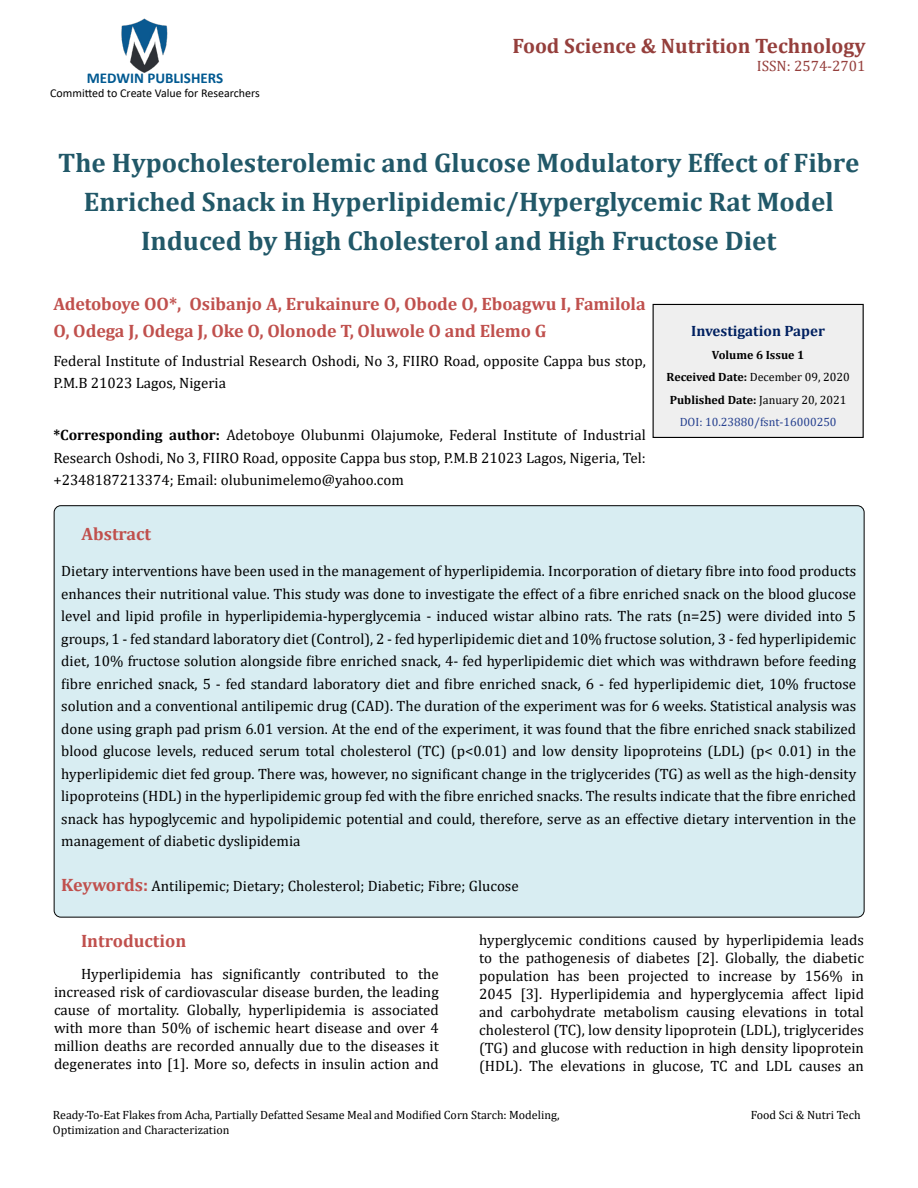
<style>
.page{position:relative;width:918px;height:1188px;background:#fff}
.page>*{position:absolute;margin:0;border:0;box-sizing:border-box;transform-origin:0 0}
.t1{font:700 27px/39px "Cambria";color:#215868;text-align:center}
.t2{font:700 21px "Cambria";color:#953f3c}
.t3{font:700 18px/27px "Cambria";letter-spacing:-.005em;color:#c0504d}
.t4{font:15px/22.5px "Cambria";color:#000;text-align:justify}
.t5{font:700 15px "Cambria";color:#002060}
.t6{font:700 15px "Calibri";color:#005991}
.t7{font:15px "Cambria";color:#953f3c}
.t8{font:12px/14.4px "Cambria";color:#000}
.t9{font:700 12px/22.5px "Cambria";color:#000;text-align:center}
.t10{font:12px "Calibri";color:#000}
.s1{font-weight:700}
.s2{font-weight:400}
.s3{font-weight:400;color:#25408f}
.s4{font-weight:700;font-size:18px;color:#c0504d}
</style>
<div class="page">
<img style="left:121px;top:18px;width:47px;height:55px">
<div style="left:653px;top:304px;width:210px;height:133px;background:#efefef"></div>
<div style="left:653px;top:304px;width:211px;height:134px;border:1px solid #000"></div>
<div style="left:54px;top:506px;width:810px;height:411px;background:#d8edf2;border-radius:7px"></div>
<p class="t6" style="left:87px;top:67px;width:138px">MEDWIN PUBLISHERS</p>
<p class="t10" style="left:50px;top:85px;width:211px">Committed to Create Value for Researchers</p>
<h2 class="t2" style="left:513px;top:31px;width:354px">Food Science &amp; Nutrition Technology</h2>
<p class="t7" style="left:757px;top:57px;width:110px">ISSN: 2574-2701</p>
<h1 class="t1" style="left:58px;top:142px;width:803px">The Hypocholesterolemic and Glucose Modulatory Effect of Fibre<br>Enriched Snack in Hyperlipidemic/Hyperglycemic Rat Model<br>Induced by High Cholesterol and High Fructose Diet</h1>
<p class="t3" style="left:53px;top:289px;width:594px">Adetoboye OO*, Osibanjo A, Erukainure O, Obode O, Eboagwu I, Familola<br>O, Odega J, Odega J, Oke O, Olonode T, Oluwole O and Elemo G</p>
<p class="t4" style="left:53px;top:349px;width:594px">Federal Institute of Industrial Research Oshodi, No 3, FIIRO Road, opposite Cappa bus stop,<br>P.M.B 21023 Lagos, Nigeria</p>
<p class="t4" style="left:53px;top:424px;width:594px"><span class="s1">*Corresponding author:</span> Adetoboye Olubunmi Olajumoke, Federal Institute of Industrial Research Oshodi, No 3, FIIRO Road, opposite Cappa bus stop, P.M.B 21023 Lagos, Nigeria, Tel: +2348187213374; Email: olubunimelemo@yahoo.com</p>
<p class="t5" style="left:691px;top:320px;width:135px">Investigation Paper</p>
<p class="t9" style="left:667px;top:343px;width:185px">Volume 6 Issue 1<br>Received Date: <span class="s2">December 09, 2020<br></span>Published Date: <span class="s2">January 20, 2021<br></span><span class="s3">DOI: 10.23880/fsnt-16000250</span></p>
<p class="t3" style="left:82px;top:520px;width:71px">Abstract</p>
<p class="t4" style="left:61px;top:560px;width:797px">Dietary interventions have been used in the management of hyperlipidemia. Incorporation of dietary fibre into food products enhances their nutritional value. This study was done to investigate the effect of a fibre enriched snack on the blood glucose level and lipid profile in hyperlipidemia-hyperglycemia - induced wistar albino rats. The rats (n=25) were divided into 5 groups, 1 - fed standard laboratory diet (Control), 2 - fed hyperlipidemic diet and 10% fructose solution, 3 - fed hyperlipidemic diet, 10% fructose solution alongside fibre enriched snack, 4- fed hyperlipidemic diet which was withdrawn before feeding fibre enriched snack, 5 - fed standard laboratory diet and fibre enriched snack, 6 - fed hyperlipidemic diet, 10% fructose solution and a conventional antilipemic drug (CAD). The duration of the experiment was for 6 weeks. Statistical analysis was done using graph pad prism 6.01 version. At the end of the experiment, it was found that the fibre enriched snack stabilized blood glucose levels, reduced serum total cholesterol (TC) (p&lt;0.01) and low density lipoproteins (LDL) (p&lt; 0.01) in the hyperlipidemic diet fed group. There was, however, no significant change in the triglycerides (TG) as well as the high-density lipoproteins (HDL) in the hyperlipidemic group fed with the fibre enriched snacks. The results indicate that the fibre enriched snack has hypoglycemic and hypolipidemic potential and could, therefore, serve as an effective dietary intervention in the management of diabetic dyslipidemia</p>
<p class="t4" style="left:61px;top:875px;width:459px"><span class="s4">Keywords:</span> Antilipemic; Dietary; Cholesterol; Diabetic; Fibre; Glucose</p>
<p class="t3" style="left:81px;top:927px;width:107px">Introduction</p>
<p class="t4" style="left:54px;top:964px;width:386px;line-height:18px;text-indent:27px">Hyperlipidemia has significantly contributed to the increased risk of cardiovascular disease burden, the leading cause of mortality. Globally, hyperlipidemia is associated with more than 50% of ischemic heart disease and over 4 million deaths are recorded annually due to the diseases it degenerates into [1]. More so, defects in insulin action and</p>
<p class="t4" style="left:479px;top:931px;width:386px;line-height:18px">hyperglycemic conditions caused by hyperlipidemia leads to the pathogenesis of diabetes [2]. Globally, the diabetic population has been projected to increase by 156% in 2045 [3]. Hyperlipidemia and hyperglycemia affect lipid and carbohydrate metabolism causing elevations in total cholesterol (TC), low density lipoprotein (LDL), triglycerides (TG) and glucose with reduction in high density lipoprotein (HDL). The elevations in glucose, TC and LDL causes an</p>
<p class="t8" style="left:53px;top:1108px;width:508px">Ready-To-Eat Flakes from Acha, Partially Defatted Sesame Meal and Modified Corn Starch: Modeling,<br>Optimization and Characterization</p>
<p class="t8" style="left:751px;top:1108px;width:111px">Food Sci &amp; Nutri Tech</p>
</div>
